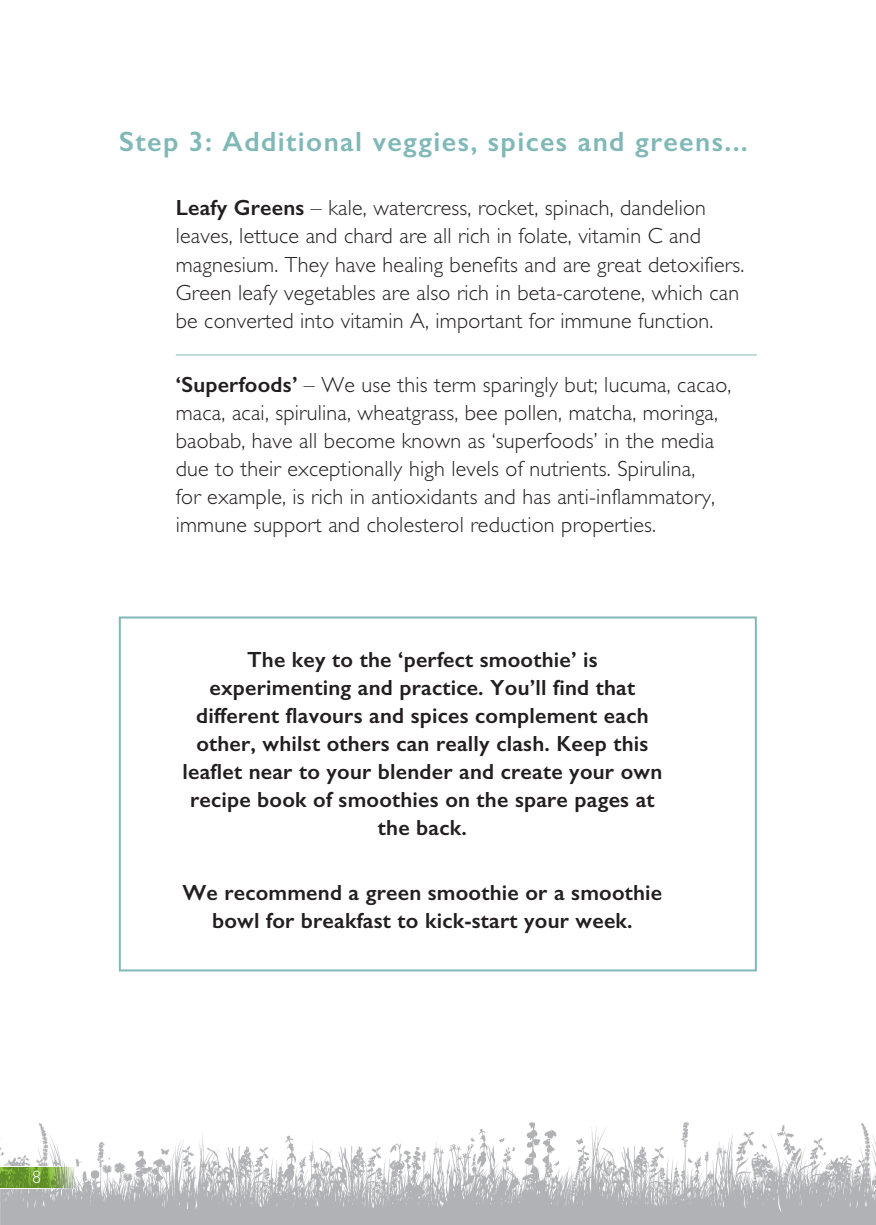
<style>
.page{position:relative;width:876px;height:1225px;background:#fff}
.page>*{position:absolute;margin:0;border:0;box-sizing:border-box;transform-origin:0 0}
.t1{font:600 28px "Gill Sans";letter-spacing:.05em;color:#80b8b8}
.t2{font:300 22px/28px "Gill Sans Std";letter-spacing:.01em;color:#231f20}
.t3{font:600 22px/28px "Gill Sans";letter-spacing:.01em;color:#231f20;text-align:center}
.t4{font:300 18px "Gill Sans Std";color:#fff}
.s1{font-family:"Gill Sans";font-weight:600}
</style>
<div class="page">
<img style="left:0;top:1122px;width:876px;height:103px">
<img style="left:1px;top:1166px;width:74px;height:23px">
<svg style="left:0;top:1166px;width:1px;height:23px"></svg>
<hr style="left:176px;top:354px;width:581px;height:1px;background:#80b8b8">
<div style="left:119px;top:616px;width:638px;height:355px;border:2px solid #80b8b8"></div>
<p class="t1" style="left:119px;top:124px;width:630px">Step 3: Additional veggies, spices and greens...</p>
<p class="t2" style="left:176px;top:194px;width:570px"><span class="s1">Leafy Greens</span> – kale, watercress, rocket, spinach, dandelion leaves, lettuce and chard are all rich in folate, vitamin C and magnesium. They have healing benefits and are great detoxifiers.<br>Green leafy vegetables are also rich in beta-carotene, which can be converted into vitamin A, important for immune function.</p>
<p class="t2" style="left:176px;top:371px;width:557px"><span class="s1">‘Superfoods’</span> – We use this term sparingly but; lucuma, cacao, maca, acai, spirulina, wheatgrass, bee pollen, matcha, moringa, baobab, have all become known as ‘superfoods’ in the media due to their exceptionally high levels of nutrients. Spirulina,<br>for example, is rich in antioxidants and has anti-inflammatory, immune support and cholesterol reduction properties.</p>
<p class="t3" style="left:182px;top:645px;width:481px">The key to the ‘perfect smoothie’ is experimenting and practice. You’ll find that different flavours and spices complement each other, whilst others can really clash. Keep this leaflet near to your blender and create your own recipe book of smoothies on the spare pages at the back.</p>
<p class="t3" style="left:182px;top:878px;width:481px">We recommend a green smoothie or a smoothie bowl for breakfast to kick-start your week.</p>
<p class="t4" style="left:32px;top:1167px;width:10px">8</p>
</div>
